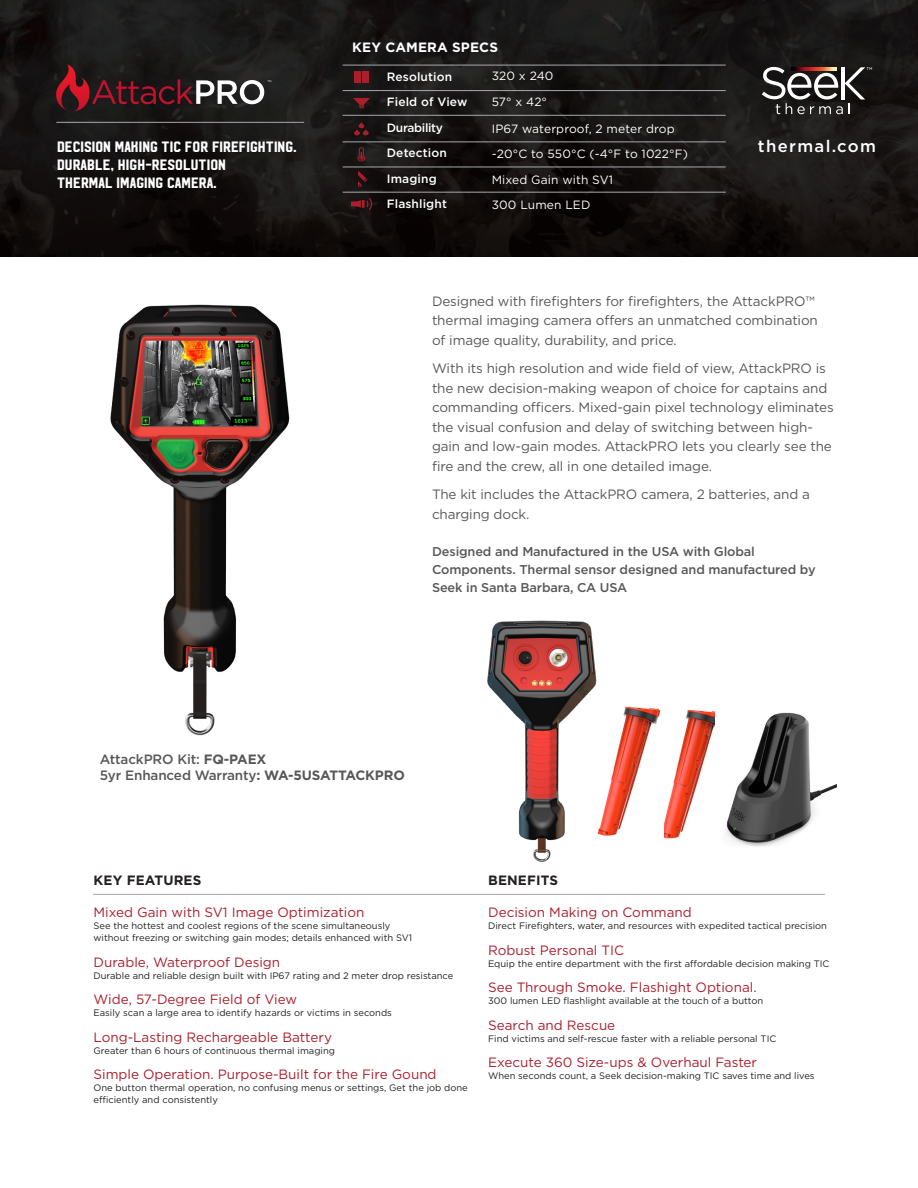
<style>
.page{position:relative;width:918px;height:1188px;background:#fff}
.page>*{position:absolute;margin:0;border:0;box-sizing:border-box;transform-origin:0 0}
.t1{font:500 16.65px "Gotham";letter-spacing:.08em;color:#fff}
.t2{font:15px "Hudson NY";color:#fff}
.t3{font:13.5px/19.5px "Gotham";letter-spacing:-.01em;color:#57585a}
.t4{font:13.5px "Gotham";color:#ab1e2c}
.t5{font:500 13.5px "Gotham";letter-spacing:-.01em;color:#57585a}
.t6{font:700 13.5px "Gotham";letter-spacing:.01em;color:#231f20}
.t7{font:700 13.5px "Gotham";letter-spacing:.01em;color:#fff}
.t8{font:500 12.75px/18px "Gotham";letter-spacing:-.01em;color:#57585a}
.t9{font:12px "Gotham";letter-spacing:.01em;color:#fff}
.t10{font:500 12px "Gotham";letter-spacing:.01em;color:#fff}
.t11{font:500 12px "Gotham";letter-spacing:-.025em;color:#fff}
.t12{font:9.3px/12px "Gotham";color:#231f20}
.s1{font-weight:700}
</style>
<div class="page">
<img style="left:0;top:0;width:918px;height:256px">
<img style="left:458px;top:620px;width:154px;height:274px">
<img style="left:664px;top:709px;width:51px;height:130px">
<img style="left:595px;top:702px;width:66px;height:137px">
<img style="left:726px;top:712px;width:111px;height:135px">
<img style="left:110px;top:304px;width:180px;height:432px">
<hr style="left:93px;top:894px;width:732px;height:1px;background:#a8a9ad">
<hr style="left:56px;top:122px;width:248px;height:1px;background:#a8a9ad">
<svg style="left:762px;top:67px;width:110px;height:47px"></svg>
<svg style="left:53px;top:64px;width:218px;height:47px;background:#432a2d"></svg>
<div style="left:354px;top:71px;width:7px;height:6px;background:#ab1e2c"></div>
<div style="left:362px;top:71px;width:7px;height:6px;background:#ab1e2c"></div>
<svg style="left:354px;top:78px;width:15px;height:5px"></svg>
<svg style="left:353px;top:98px;width:17px;height:11px"></svg>
<svg style="left:357px;top:147px;width:8px;height:14px"></svg>
<svg style="left:354px;top:121px;width:15px;height:14px"></svg>
<img style="left:351px;top:198px;width:22px;height:13px">
<img style="left:359px;top:172px;width:9px;height:15px">
<hr style="left:343px;top:167px;width:383px;height:1px;background:#a8a9ad">
<hr style="left:343px;top:192px;width:383px;height:1px;background:#a8a9ad">
<hr style="left:343px;top:142px;width:383px;height:1px;background:#a8a9ad">
<hr style="left:343px;top:115px;width:383px;height:1px;background:#a8a9ad">
<hr style="left:343px;top:90px;width:383px;height:1px;background:#a8a9ad">
<hr style="left:343px;top:65px;width:383px;height:1px;background:#a8a9ad">
<p class="t7" style="left:352px;top:38px;width:147px">KEY CAMERA SPECS</p>
<p class="t10" style="left:387px;top:69px;width:67px">Resolution</p>
<p class="t10" style="left:387px;top:94px;width:82px">Field of View</p>
<p class="t11" style="left:387px;top:120px;width:58px">Durability</p>
<p class="t10" style="left:387px;top:145px;width:62px">Detection</p>
<p class="t10" style="left:387px;top:171px;width:51px">Imaging</p>
<p class="t10" style="left:387px;top:196px;width:62px">Flashlight</p>
<p class="t9" style="left:492px;top:68px;width:63px">320 x 240</p>
<p class="t9" style="left:492px;top:94px;width:57px">57° x 42°</p>
<p class="t9" style="left:492px;top:121px;width:185px">IP67 waterproof, 2 meter drop</p>
<p class="t9" style="left:492px;top:146px;width:198px">-20°C to 550°C (-4°F to 1022°F)</p>
<p class="t9" style="left:492px;top:172px;width:123px">Mixed Gain with SV1</p>
<p class="t9" style="left:492px;top:197px;width:100px">300 Lumen LED</p>
<p class="t2" style="left:57px;top:137px;width:241px">DECISION MAKING TIC FOR FIREFIGHTING.</p>
<p class="t1" style="left:758px;top:135px;width:120px">thermal.com</p>
<p class="t2" style="left:57px;top:155px;width:170px">DURABLE, HIGH-RESOLUTION</p>
<p class="t2" style="left:57px;top:173px;width:161px">THERMAL IMAGING CAMERA.</p>
<p class="t3" style="left:432px;top:291px;width:387px">Designed with firefighters for firefighters, the AttackPRO™ thermal imaging camera offers an unmatched combination of image quality, durability, and price.</p>
<p class="t3" style="left:432px;top:359px;width:403px">With its high resolution and wide field of view, AttackPRO is the new decision-making weapon of choice for captains and commanding officers. Mixed-gain pixel technology eliminates the visual confusion and delay of switching between high&shy;gain and low-gain modes. AttackPRO lets you clearly see the fire and the crew, all in one detailed image.</p>
<p class="t3" style="left:432px;top:485px;width:379px">The kit includes the AttackPRO camera, 2 batteries, and a charging dock.</p>
<p class="t8" style="left:432px;top:543px;width:385px">Designed and Manufactured in the USA with Global<br>Components. Thermal sensor designed and manufactured by<br>Seek in Santa Barbara, CA USA</p>
<p class="t5" style="left:100px;top:750px;width:168px">AttackPRO Kit: <span class="s1">FQ-PAEX</span></p>
<p class="t5" style="left:100px;top:766px;width:307px">5yr Enhanced Warranty<span class="s1">: WA-5USATTACKPRO</span></p>
<p class="t6" style="left:94px;top:872px;width:109px">KEY FEATURES</p>
<p class="t4" style="left:94px;top:904px;width:272px">Mixed Gain with SV1 Image Optimization</p>
<p class="t12" style="left:94px;top:920px;width:320px">See the hottest and coolest regions of the scene simultaneously without freezing or switching gain modes; details enhanced with SV1</p>
<p class="t4" style="left:94px;top:953px;width:188px">Durable, Waterproof Design</p>
<p class="t12" style="left:94px;top:969px;width:361px">Durable and reliable design built with IP67 rating and 2 meter drop resistance</p>
<p class="t4" style="left:94px;top:991px;width:205px">Wide, 57-Degree Field of View</p>
<p class="t12" style="left:94px;top:1007px;width:300px">Easily scan a large area to identify hazards or victims in seconds</p>
<p class="t4" style="left:94px;top:1028px;width:240px">Long-Lasting Rechargeable Battery</p>
<p class="t12" style="left:94px;top:1044px;width:243px">Greater than 6 hours of continuous thermal imaging</p>
<p class="t4" style="left:94px;top:1066px;width:345px">Simple Operation. Purpose-Built for the Fire Gound</p>
<p class="t12" style="left:94px;top:1082px;width:376px">One button thermal operation, no confusing menus or settings, Get the job done efficiently and consistently</p>
<p class="t6" style="left:488px;top:872px;width:72px">BENEFITS</p>
<p class="t4" style="left:488px;top:904px;width:205px">Decision Making on Command</p>
<p class="t12" style="left:488px;top:920px;width:340px">Direct Firefighters, water, and resources with expedited tactical precision</p>
<p class="t4" style="left:488px;top:941px;width:137px">Robust Personal TIC</p>
<p class="t12" style="left:488px;top:957px;width:343px">Equip the entire department with the first affordable decision making TIC</p>
<p class="t4" style="left:488px;top:979px;width:270px">See Through Smoke. Flashight Optional.</p>
<p class="t12" style="left:488px;top:995px;width:277px">300 lumen LED flashlight available at the touch of a button</p>
<p class="t4" style="left:488px;top:1016px;width:129px">Search and Rescue</p>
<p class="t12" style="left:488px;top:1032px;width:290px">Find victims and self-rescue faster with a reliable personal TIC</p>
<p class="t4" style="left:488px;top:1054px;width:270px">Execute 360 Size-ups &amp; Overhaul Faster</p>
<p class="t12" style="left:488px;top:1070px;width:328px">When seconds count, a Seek decision-making TIC saves time and lives</p>
</div>
